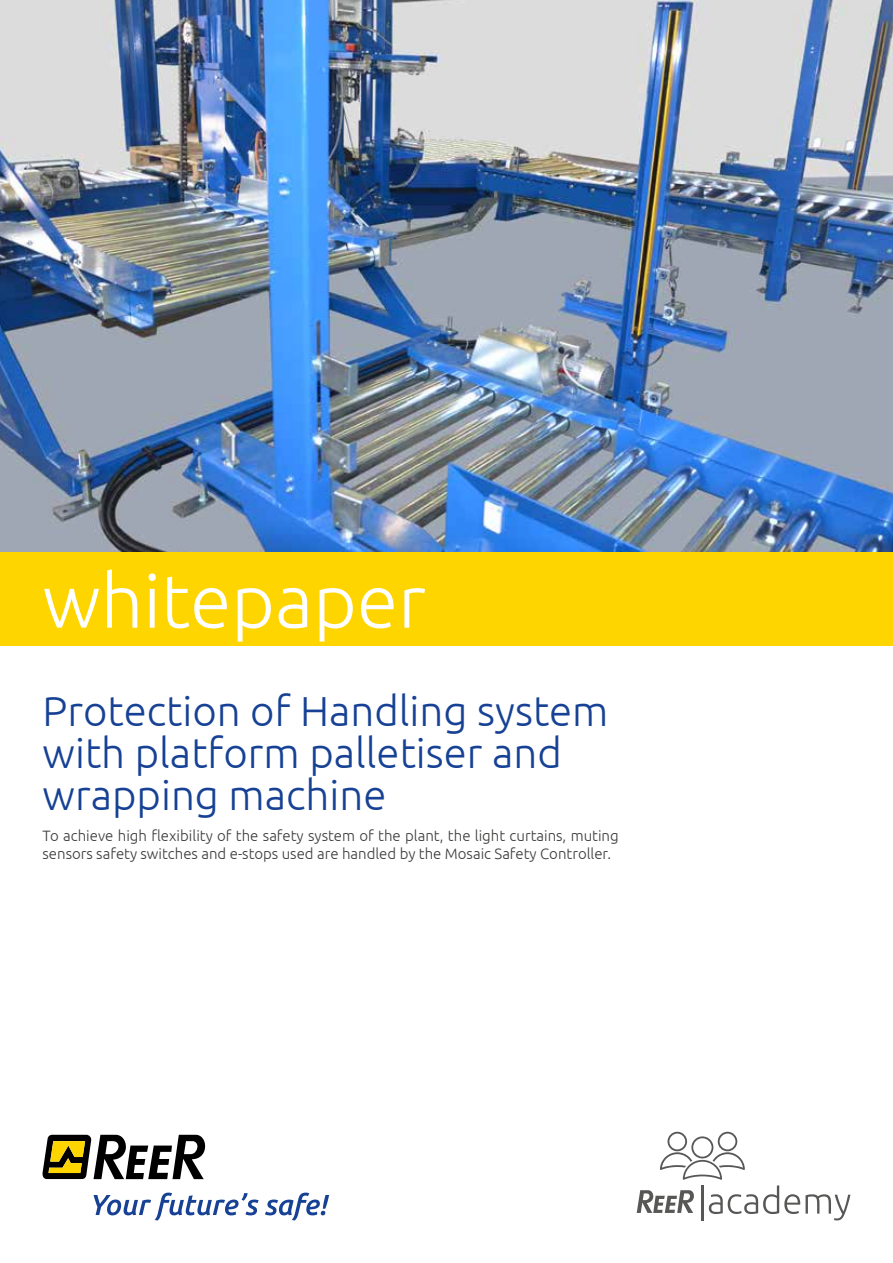
<style>
.page{position:relative;width:893px;height:1263px;background:#fff}
.page>*{position:absolute;margin:0;border:0;box-sizing:border-box;transform-origin:0 0}
.t1{font:300 75px "Ubuntu";color:#fff}
.t2{font:300 42px/42px "Ubuntu";color:#164194}
.t3{font:300 15px/18px "Ubuntu";color:#3c3c3b}
</style>
<div class="page">
<img style="left:0;top:0;width:893px;height:552px">
<div style="left:0;top:552px;width:893px;height:93px;background:#ffd500"></div>
<svg style="left:637px;top:1132px;width:213px;height:88px"></svg>
<svg style="left:42px;top:1135px;width:163px;height:44px"></svg>
<svg style="left:94px;top:1192px;width:165px;height:28px"></svg>
<svg style="left:265px;top:1192px;width:64px;height:28px"></svg>
<h1 class="t1" style="left:43px;top:556px;width:385px">whitepaper</h1>
<h2 class="t2" style="left:43px;top:689px;width:567px">Protection of Handling system with platform palletiser and wrapping machine</h2>
<p class="t3" style="left:43px;top:826px;width:578px">To achieve high flexibility of the safety system of the plant, the light curtains, muting sensors safety switches and e-stops used are handled by the Mosaic Safety Controller.</p>
</div>
